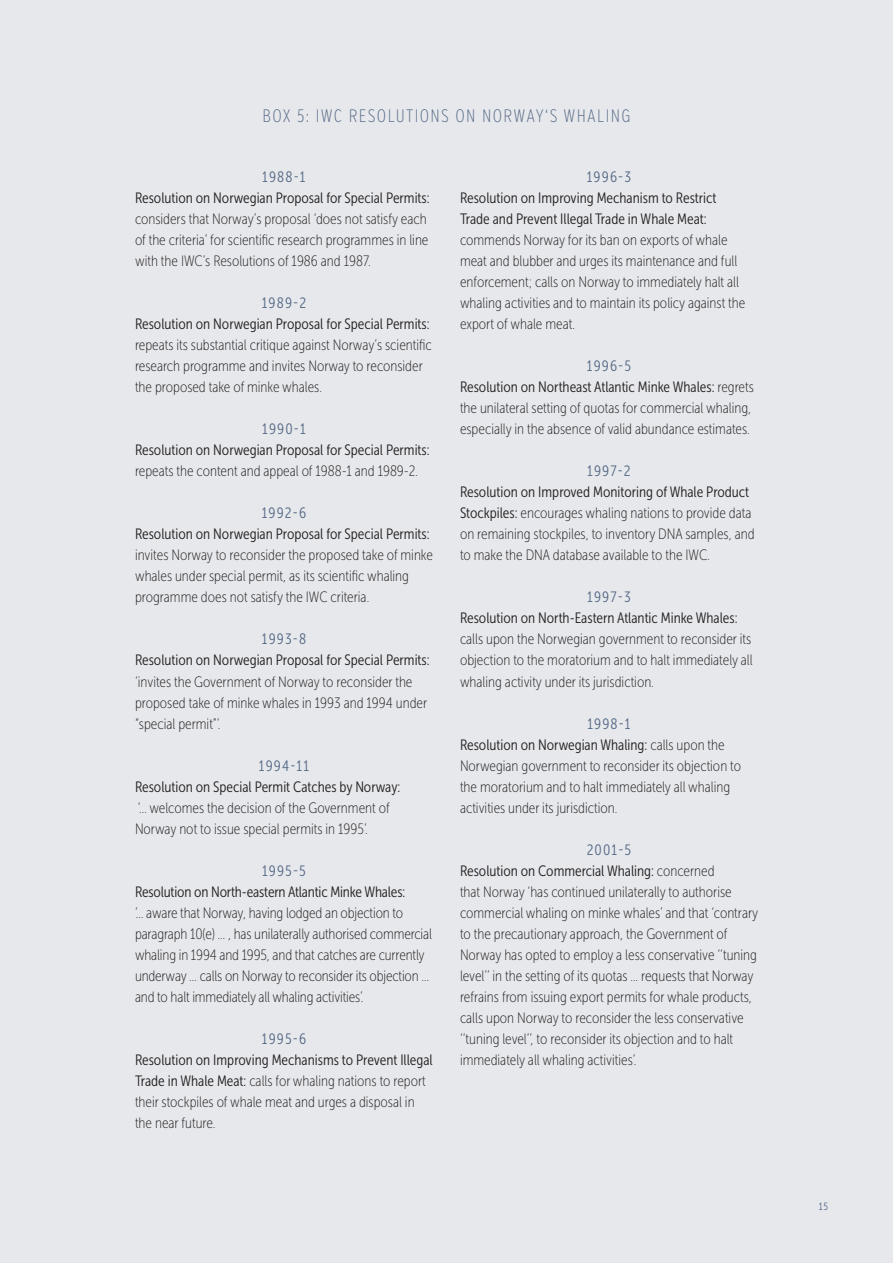
<style>
.page{position:relative;width:893px;height:1263px;background:#e6e8ec}
.page>*{position:absolute;margin:0;border:0;box-sizing:border-box;transform-origin:0 0}
.t1{font:200 18px "Verb Comp";letter-spacing:.075em;color:#566985}
.t2{font:15px/21px "Museo Sans Cond 100";color:#231f20}
.t3{font:15px/21px "Museo Sans Cond 300";color:#231f20}
.t4{font:15px "Museo Sans Cond 300";letter-spacing:.075em;color:#566985}
.t5{font:10.5px "Museo Sans Cond 300";color:#566985}
.s1{font-family:"Museo Sans Cond 300"}
.s2{color:#566985}
.s3{font-family:"Museo Sans Cond 100"}
</style>
<div class="page">
<p class="t1" style="left:262px;top:106px;width:369px">BOX 5: IWC RESOLUTIONS ON NORWAY‘S WHALING</p>
<p class="t4" style="left:262px;top:169px;width:45px">1988-1</p>
<p class="t3" style="left:135px;top:188px;width:296px">Resolution on Norwegian Proposal for Special Permits:</p>
<p class="t2" style="left:135px;top:209px;width:295px;text-align:justify">considers that Norway’s proposal ‘does not satisfy each of the criteria’ for scientific research programmes in line with the IWC’s Resolutions of 1986 and 1987.</p>
<p class="t4" style="left:262px;top:295px;width:46px">1989-2</p>
<p class="t3" style="left:135px;top:314px;width:296px">Resolution on Norwegian Proposal for Special Permits:</p>
<p class="t2" style="left:135px;top:335px;width:298px">repeats its substantial critique against Norway’s scientific research programme and invites Norway to reconsider the proposed take of minke whales.</p>
<p class="t4" style="left:262px;top:421px;width:45px">1990-1</p>
<p class="t3" style="left:135px;top:440px;width:296px">Resolution on Norwegian Proposal for Special Permits:</p>
<p class="t2" style="left:135px;top:461px;width:284px">repeats the content and appeal of 1988-1 and 1989-2.</p>
<p class="t4" style="left:262px;top:505px;width:46px">1992-6</p>
<p class="t3" style="left:135px;top:524px;width:296px">Resolution on Norwegian Proposal for Special Permits:</p>
<p class="t2" style="left:135px;top:545px;width:299px">invites Norway to reconsider the proposed take of minke whales under special permit, as its scientific whaling programme does not satisfy the IWC criteria.</p>
<p class="t4" style="left:262px;top:631px;width:46px">1993-8</p>
<p class="t3" style="left:135px;top:650px;width:296px">Resolution on Norwegian Proposal for Special Permits:</p>
<p class="t2" style="left:135px;top:671px;width:294px">‘invites the Government of Norway to reconsider the proposed take of minke whales in 1993 and 1994 under “special permit”’.</p>
<p class="t4" style="left:259px;top:757px;width:52px">1994-11</p>
<p class="t3" style="left:135px;top:776px;width:267px">Resolution on Special Permit Catches by Norway:</p>
<p class="t2" style="left:135px;top:797px;width:256px">‘… welcomes the decision of the Government of<br>Norway not to issue special permits in 1995’.</p>
<p class="t4" style="left:262px;top:862px;width:45px">1995-5</p>
<p class="t3" style="left:135px;top:881px;width:272px">Resolution on North-eastern Atlantic Minke Whales:</p>
<p class="t2" style="left:135px;top:902px;width:298px">’… aware that Norway, having lodged an objection to paragraph 10(e) … , has unilaterally authorised commercial whaling in 1994 and 1995, and that catches are currently underway … calls on Norway to reconsider its objection … and to halt immediately all whaling activities’.</p>
<p class="t4" style="left:262px;top:1030px;width:46px">1995-6</p>
<p class="t3" style="left:135px;top:1049px;width:299px">Resolution on Improving Mechanisms to Prevent Illegal</p>
<p class="t2" style="left:135px;top:1070px;width:292px"><span class="s1">Trade in Whale Meat:</span> calls for whaling nations to report their stockpiles of whale meat and urges a disposal in the near future.</p>
<p class="t4" style="left:587px;top:169px;width:46px">1996-3</p>
<p class="t3" style="left:460px;top:188px;width:258px">Resolution on Improving Mechanism to Restrict<br>Trade and Prevent Illegal Trade in Whale Meat:</p>
<p class="t2" style="left:460px;top:230px;width:287px">commends Norway for its ban on exports of whale meat and blubber and urges its maintenance and full enforcement; calls on Norway to immediately halt all whaling activities and to maintain its policy against the export of whale meat.</p>
<p class="t3" style="left:460px;top:356px;width:295px;text-align:center"><span class="s2">1996-5<br></span>Resolution on Northeast Atlantic Minke Whales: <span class="s3">regrets</span></p>
<p class="t2" style="left:460px;top:398px;width:293px">the unilateral setting of quotas for commercial whaling, especially in the absence of valid abundance estimates.</p>
<p class="t4" style="left:587px;top:463px;width:45px">1997-2</p>
<p class="t3" style="left:460px;top:482px;width:291px">Resolution on Improved Monitoring of Whale Product</p>
<p class="t2" style="left:460px;top:503px;width:296px"><span class="s1">Stockpiles:</span> encourages whaling nations to provide data on remaining stockpiles, to inventory DNA samples, and to make the DNA database available to the IWC.</p>
<p class="t4" style="left:587px;top:589px;width:45px">1997-3</p>
<p class="t3" style="left:460px;top:608px;width:279px">Resolution on North-Eastern Atlantic Minke Whales:</p>
<p class="t2" style="left:460px;top:629px;width:294px;text-align:justify">calls upon the Norwegian government to reconsider its objection to the moratorium and to halt immediately all whaling activity under its jurisdiction.</p>
<p class="t3" style="left:460px;top:713px;width:266px;text-indent:127px"><span class="s2">1998-1<br></span>Resolution on Norwegian Whaling: <span class="s3">calls upon the</span></p>
<p class="t2" style="left:460px;top:755px;width:283px">Norwegian government to reconsider its objection to the moratorium and to halt immediately all whaling activities under its jurisdiction.</p>
<p class="t3" style="left:460px;top:839px;width:256px;text-indent:127px"><span class="s2">2001-5<br></span>Resolution on Commercial Whaling: <span class="s3">concerned</span></p>
<p class="t2" style="left:460px;top:881px;width:300px">that Norway ‘has continued unilaterally to authorise commercial whaling on minke whales’ and that ‘contrary to the precautionary approach, the Government of Norway has opted to employ a less conservative ‘‘tuning level’’ in the setting of its quotas … requests that Norway refrains from issuing export permits for whale products, calls upon Norway to reconsider the less conservative ‘‘tuning level’’, to reconsider its objection and to halt immediately all whaling activities’.</p>
<p class="t5" style="left:819px;top:1200px;width:11px">15</p>
</div>
